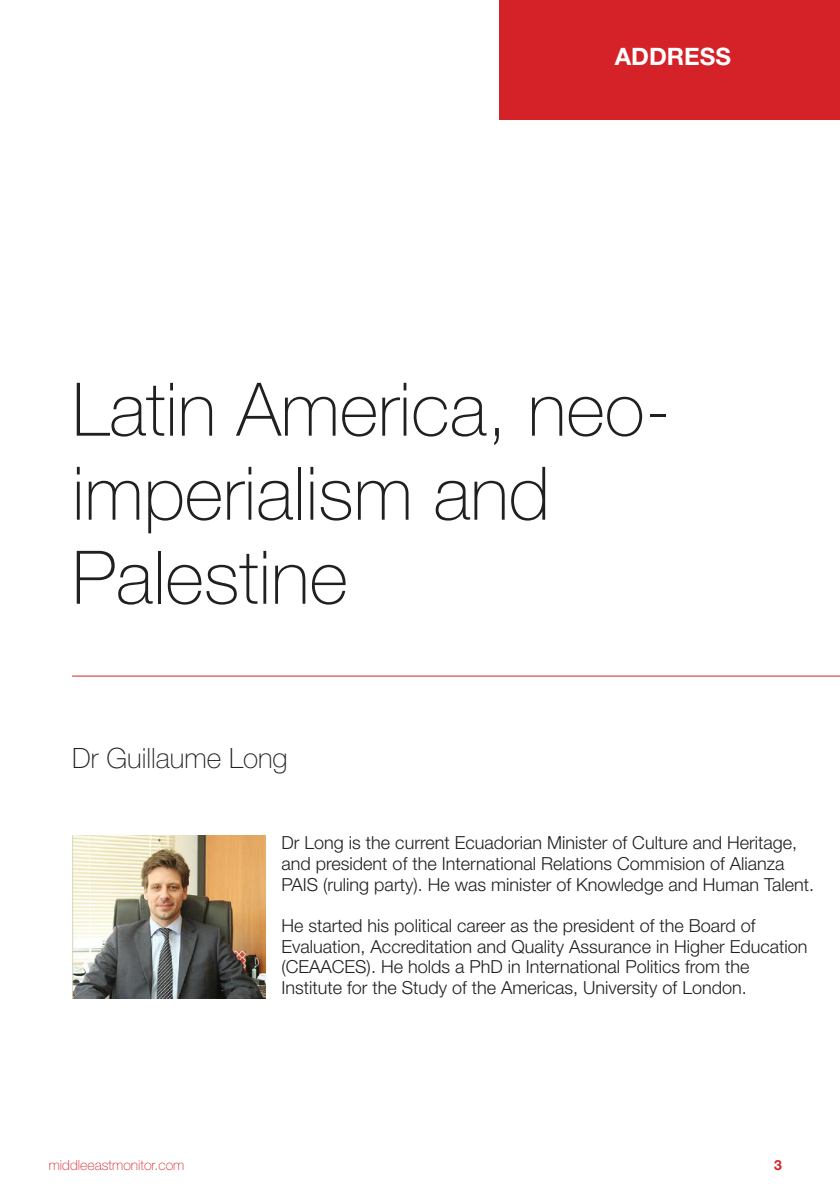
<style>
.page{position:relative;width:840px;height:1191px;background:#fff}
.page>*{position:absolute;margin:0;border:0;box-sizing:border-box;transform-origin:0 0}
.t1{font:100 74px/84px "Helvetica Neue LT Std";color:#1f2020}
.t2{font:100 28px "Helvetica Neue LT Std";color:#1f2020}
.t3{font:700 24px "Helvetica Neue LT Std";color:#fff}
.t4{font:300 18px/20.6px "Helvetica Neue LT Std";color:#1f2020}
.t5{font:100 14px "Helvetica Neue LT Std";color:#d52229}
.t6{font:700 14px "Helvetica Neue LT Std";color:#d52229}
</style>
<div class="page">
<div style="left:499px;top:0;width:340px;height:119px;background:#d52229"></div>
<hr style="left:72px;top:676px;width:767px;height:1px;background:#d52229">
<img style="left:72px;top:835px;width:193px;height:163px">
<p class="t3" style="left:614px;top:42px;width:118px">ADDRESS</p>
<p class="t1" style="left:72px;top:367px;width:599px">Latin America, neo&shy;imperialism and<br>Palestine</p>
<p class="t2" style="left:72px;top:742px;width:217px">Dr Guillaume Long</p>
<p class="t4" style="left:281px;top:832px;width:534px">Dr Long is the current Ecuadorian Minister of Culture and Heritage, and president of the International Relations Commision of Alianza<br>PAIS (ruling party). He was minister of Knowledge and Human Talent.</p>
<p class="t4" style="left:281px;top:915px;width:527px">He started his political career as the president of the Board of Evaluation, Accreditation and Quality Assurance in Higher Education (CEAACES). He holds a PhD in International Politics from the Institute for the Study of the Americas, University of London.</p>
<p class="t5" style="left:49px;top:1156px;width:137px">middleeastmonitor.com</p>
<p class="t6" style="left:773px;top:1156px;width:9px">3</p>
</div>
